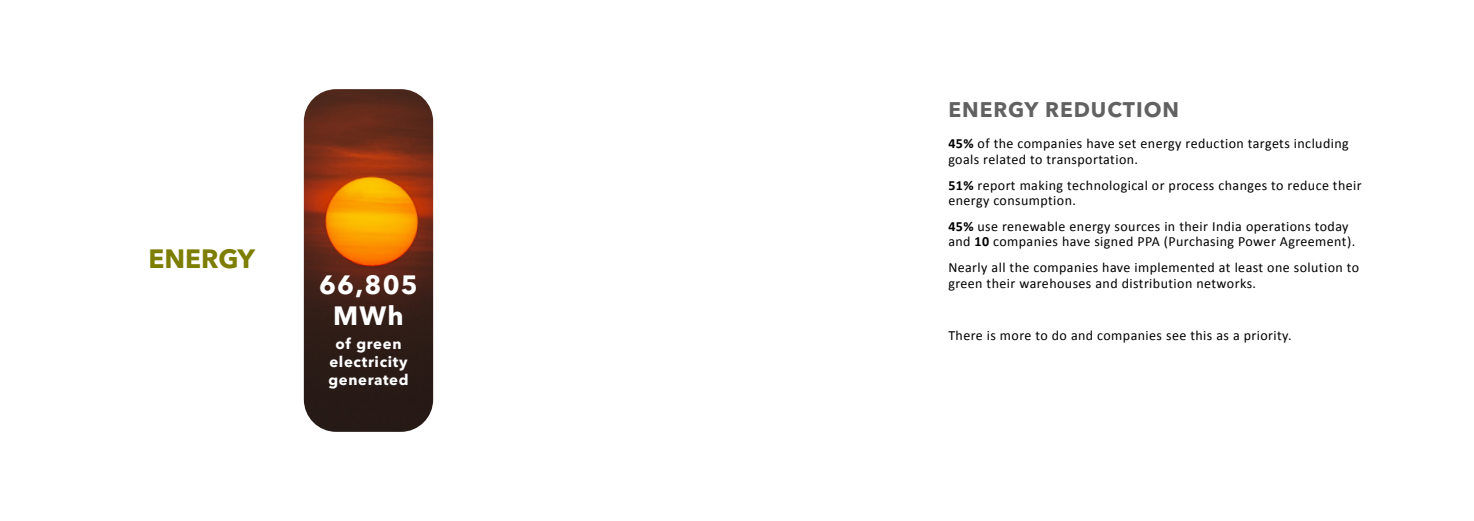
<style>
.page{position:relative;width:1474px;height:521px;background:#fff}
.page>*{position:absolute;margin:0;border:0;box-sizing:border-box;transform-origin:0 0}
.t1{font:700 26.25px/31.5px "Avenir Next LT Pro";letter-spacing:.045em;color:#fff;text-align:center}
.t2{font:700 26.25px "Avenir Next LT Pro";color:#7d7d00}
.t3{font:700 21px "Avenir Next LT Pro";letter-spacing:.045em;color:rgb(0 0 0/.62)}
.t4{font:700 14.88px/17.8px "Avenir Next LT Pro";letter-spacing:.045em;color:#fff;text-align:center}
.t5{font:14px/15.4px "Calibri";letter-spacing:.03em;color:#000}
.s1{font-weight:700}
</style>
<div class="page">
<img style="left:304px;top:89px;width:129px;height:343px;border-radius:32px">
<h1 class="t2" style="left:148px;top:248px;width:108px">ENERGY</h1>
<h1 class="t1" style="left:319px;top:271px;width:100px">66,805<br>MWh</h1>
<p class="t4" style="left:328px;top:337px;width:82px">of green electricity generated</p>
<h2 class="t3" style="left:948px;top:101px;width:232px">ENERGY REDUCTION</h2>
<p class="t5" style="left:948px;top:137px;width:402px"><span class="s1">45%</span> of the companies have set energy reduction targets including goals related to transportation.</p>
<p class="t5" style="left:948px;top:179px;width:415px"><span class="s1">51%</span> report making technological or process changes to reduce their energy consumption.</p>
<p class="t5" style="left:948px;top:220px;width:408px"><span class="s1">45%</span> use renewable energy sources in their India operations today and <span class="s1">10</span> companies have signed PPA (Purchasing Power Agreement).</p>
<p class="t5" style="left:948px;top:261px;width:412px">Nearly all the companies have implemented at least one solution to green their warehouses and distribution networks.</p>
<p class="t5" style="left:948px;top:328px;width:345px">There is more to do and companies see this as a priority.</p>
</div>
